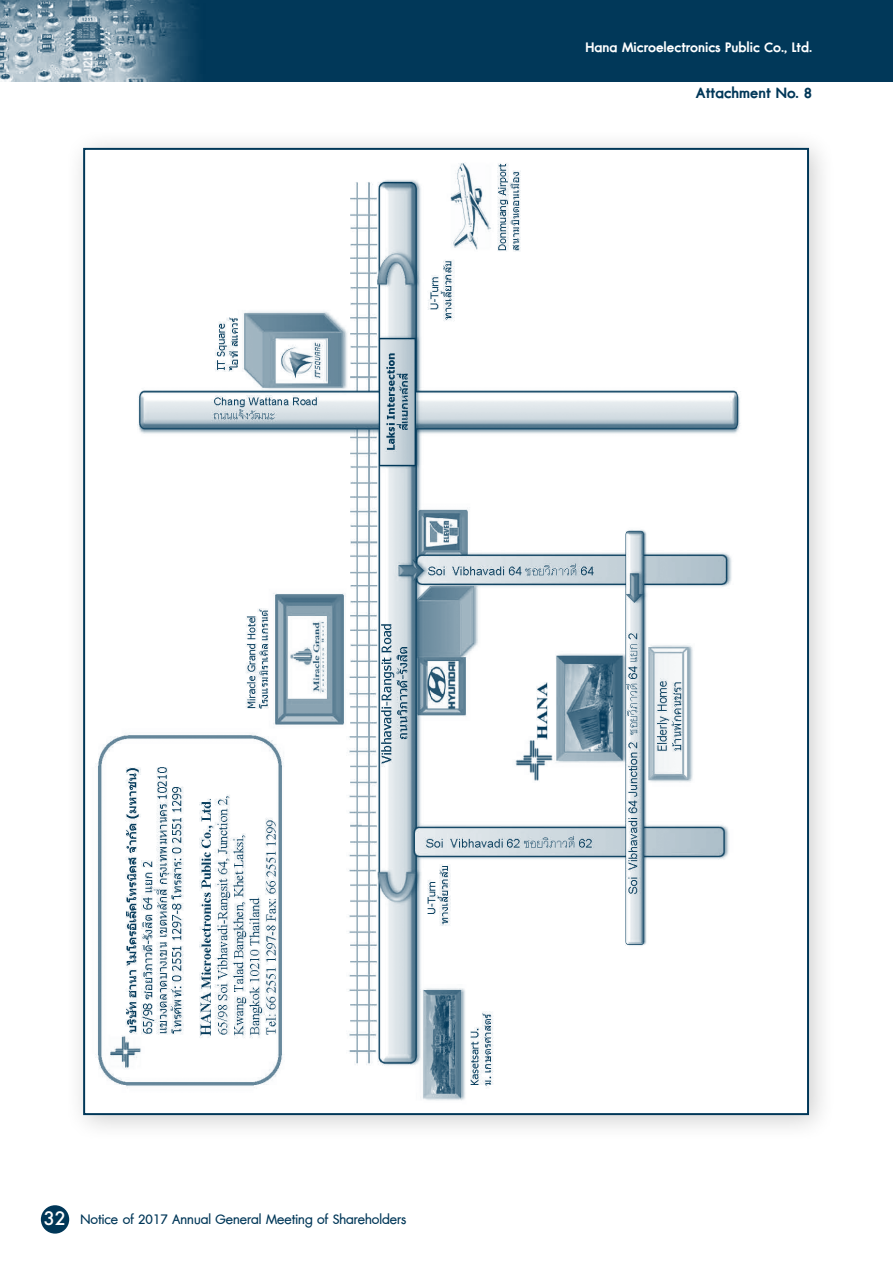
<style>
.page{position:relative;width:893px;height:1263px;background:#fff}
.page>*{position:absolute;margin:0;border:0;box-sizing:border-box;transform-origin:0 0}
.t1{font:700 19.5px "DB Adman X";color:#003758}
.t2{font:18px "DB Adman X";color:#003758}
.t3{font:700 18px "DB Adman X";color:#fff}
.t4{font:500 18px "Futura";color:#fff}
</style>
<div class="page">
<div style="left:63px;top:128px;width:774px;height:1015px;background:#000;opacity:.2"></div>
<img style="left:86px;top:151px;width:720px;height:961px">
<img style="left:0;top:0;width:893px;height:81px">
<div style="left:41px;top:1205px;width:28px;height:28px;background:#003758;border-radius:50%"></div>
<p class="t3" style="left:586px;top:36px;width:228px">Hana Microelectronics Public Co., Ltd.</p>
<p class="t1" style="left:696px;top:81px;width:118px">Attachment No. 8</p>
<p class="t4" style="left:44px;top:1206px;width:24px">32</p>
<p class="t2" style="left:80px;top:1209px;width:327px">Notice of 2017 Annual General Meeting of Shareholders</p>
</div>
